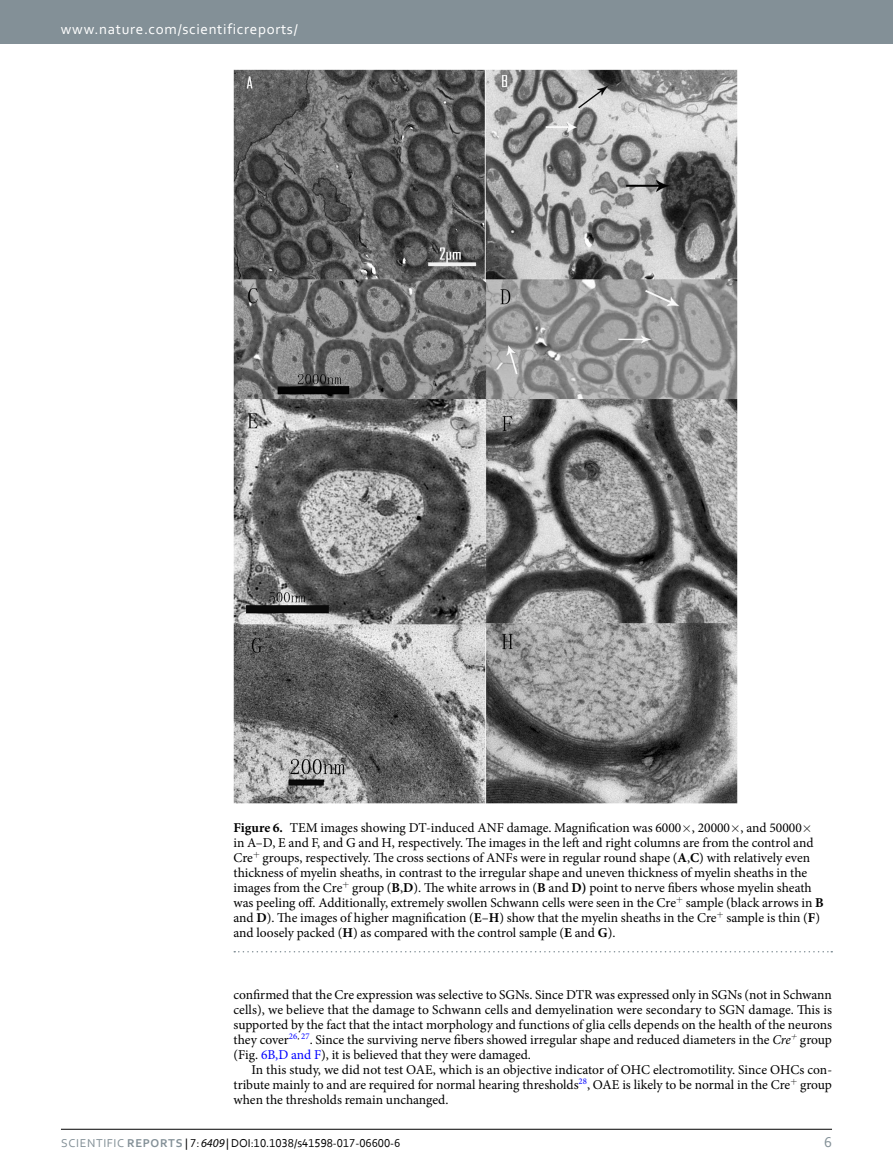
<style>
.page{position:relative;width:893px;height:1174px;background:#fff}
.page>*{position:absolute;margin:0;border:0;box-sizing:border-box;transform-origin:0 0}
.t1{font:15px "Corbel 2";letter-spacing:.045em;color:#fff}
.t2{font:15px "Corbel 2";color:#839097}
.t3{font:13.5px/15px "Minion Pro";letter-spacing:-.005em;color:#000;text-align:justify}
.t4{font:12px "Corbel";color:#000}
.s1{font-weight:700}
.s2{font-style:italic}
.s3{color:#00f}
.s4{font-family:"Corbel 2";color:#839097}
.s5{font-family:"Corbel Bold 2";color:#839097}
.s6{font-family:"Myriad Pro";font-style:italic}
</style>
<div class="page">
<div style="left:0;top:0;width:893px;height:43px;background:#839097"></div>
<hr style="left:61px;top:1129px;width:771px;height:1px;background:#000">
<img style="left:233px;top:70px;width:504px;height:733px">
<svg style="left:234px;top:951px;width:598px;height:1px"></svg>
<p class="t1" style="left:61px;top:19px;width:238px">www.nature.com/scientificreports/</p>
<p class="t3" style="left:233px;top:820px;width:592px;text-align:left"><span class="s1">Figure 6.</span> TEM images showing DT-induced ANF damage. Magnification was 6000 , 20000 , and 50000<br>in A–D, E and F, and G and H, respectively. The images in the left and right columns are from the control and Cre groups, respectively. The cross sections of ANFs were in regular round shape (<span class="s1">A</span>,<span class="s1">C</span>) with relatively even thickness of myelin sheaths, in contrast to the irregular shape and uneven thickness of myelin sheaths in the images from the Cre group (<span class="s1">B</span>,<span class="s1">D</span>). The white arrows in (<span class="s1">B</span> and <span class="s1">D)</span> point to nerve fibers whose myelin sheath was peeling off. Additionally, extremely swollen Schwann cells were seen in the Cre sample (black arrows in <span class="s1">B </span>and <span class="s1">D</span>). The images of higher magnification (<span class="s1">E</span>–<span class="s1">H</span>) show that the myelin sheaths in the Cre sample is thin (<span class="s1">F</span>) and loosely packed (<span class="s1">H</span>) as compared with the control sample (<span class="s1">E</span> and <span class="s1">G</span>).</p>
<p class="t3" style="left:233px;top:987px;width:600px">confirmed that the Cre expression was selective to SGNs. Since DTR was expressed only in SGNs (not in Schwann cells), we believe that the damage to Schwann cells and demyelination were secondary to SGN damage. This is supported by the fact that the intact morphology and functions of glia cells depends on the health of the neurons they cover<sup>26</sup><sup>,</sup> <sup>27</sup>. Since the surviving nerve fibers showed irregular shape and reduced diameters in the <span class="s2">Cre</span> group (Fig. <span class="s3">6B,D and F</span>), it is believed that they were damaged.</p>
<p class="t3" style="left:233px;top:1062px;width:600px;text-indent:18px">In this study, we did not test OAE, which is an objective indicator of OHC electromotility. Since OHCs con&shy;tribute mainly to and are required for normal hearing thresholds<sup>28</sup>, OAE is likely to be normal in the Cre group when the thresholds remain unchanged.</p>
<p class="t4" style="left:61px;top:1135px;width:341px"><span class="s4">Scientific</span> <span class="s5">REPOrTS</span> | 7: <span class="s6">6409</span> | DOI:10.1038/s41598-017-06600-6</p>
<p class="t2" style="left:824px;top:1132px;width:9px">6</p>
</div>
